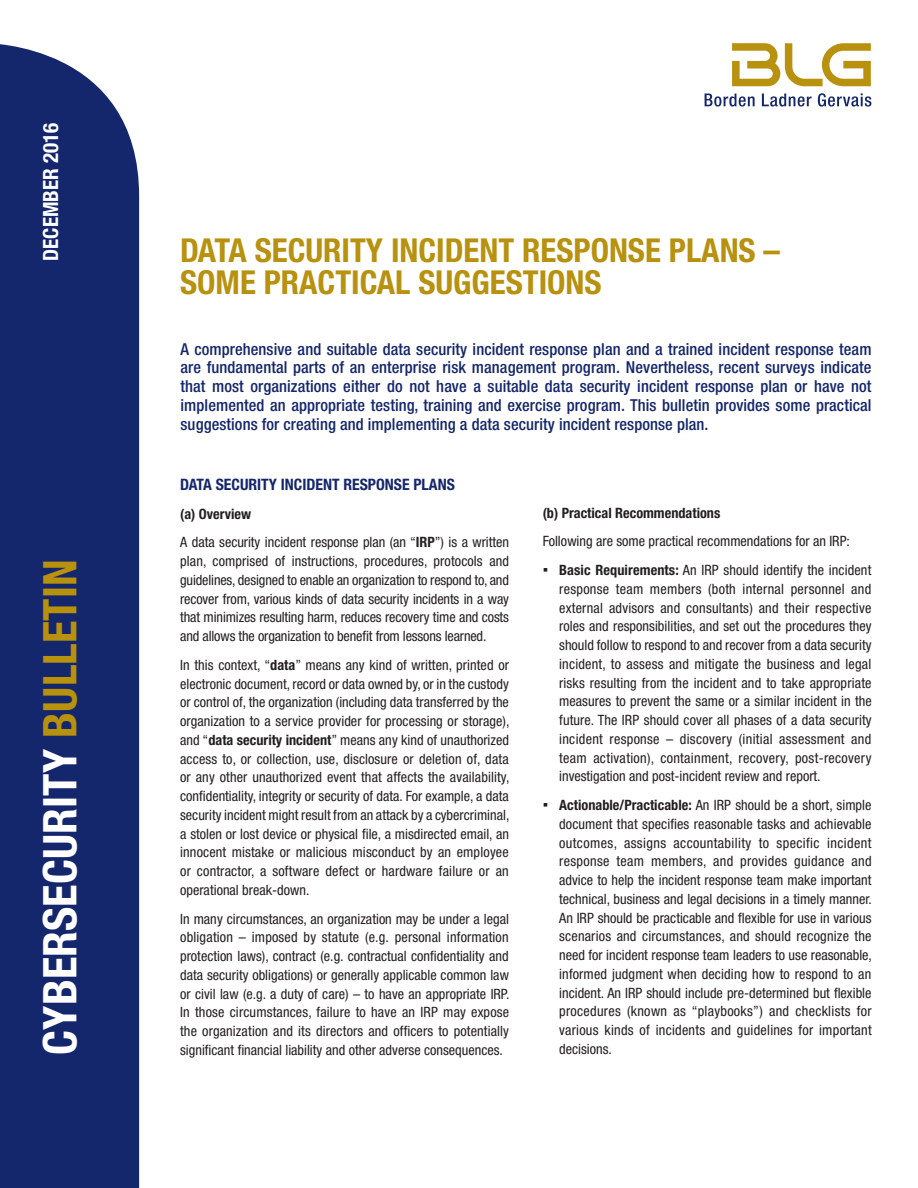
<style>
.page{position:relative;width:918px;height:1188px;background:#fff}
.page>*{position:absolute;margin:0;border:0;box-sizing:border-box;transform-origin:0 0}
.t1{font:700 condensed 46.5px "Helvetica Neue LT Pro";letter-spacing:.005em;color:#fff}
.Headline{font:700 condensed 33px/31.5px "Helvetica Neue LT Pro";color:#b8910f}
.t2{font:700 condensed 21px "Helvetica Neue LT Pro";color:#fff}
.Blue_text_-_Body{font:500 condensed 16.5px/18.8px "Helvetica Neue LT Pro";letter-spacing:.005em;color:#15276c;text-align:justify}
.t3{font:700 condensed 15.75px "Helvetica Neue LT Pro";color:#15276c}
.Body_-__full_justify{font:condensed 14.25px/18.8px "Helvetica Neue LT Pro";color:#231f20;text-align:justify}
.BULLET{font:condensed 14.25px/18.8px "Helvetica Neue LT Pro";color:#231f20;text-align:justify}
.Body_-__full_justify-2{font:700 condensed 14.25px "Helvetica Neue LT Pro";color:#231f20}
.s1{color:#b8910f}
.s2{font-weight:700}
.s3{font-family:"Arial";font-stretch:normal;font-size:15.75px}
</style>
<div class="page">
<div style="left:0;top:44px;width:139px;height:1144px;background:#15276c"></div>
<svg style="left:705px;top:94px;width:50px;height:13px"></svg>
<svg style="left:762px;top:94px;width:50px;height:13px"></svg>
<svg style="left:818px;top:93px;width:53px;height:14px"></svg>
<svg style="left:732px;top:43px;width:139px;height:43px"></svg>
<p class="t2" style="left:38px;top:261px;width:139px;rotate:-90deg">DECEMBER 2016</p>
<p class="t1" style="left:32px;top:1055px;width:497px;rotate:-90deg">CYBERSECURITY <span class="s1">BULLETIN</span></p>
<p class="Headline" style="left:180px;top:234px;width:602px">DATA SECURITY INCIDENT RESPONSE PLANS –<br>SOME PRACTICAL SUGGESTIONS</p>
<p class="Blue_text_-_Body" style="left:181px;top:339px;width:693px">A comprehensive and suitable data security incident response plan and a trained incident response team are fundamental parts of an enterprise risk management program. Nevertheless, recent surveys indicate that most organizations either do not have a suitable data security incident response plan or have not implemented an appropriate testing, training and exercise program. This bulletin provides some practical suggestions for creating and implementing a data security incident response plan.</p>
<p class="t3" style="left:180px;top:475px;width:276px">DATA SECURITY INCIDENT RESPONSE PLANS</p>
<p class="Body_-__full_justify-2" style="left:180px;top:505px;width:72px">(a) Overview</p>
<p class="Body_-__full_justify" style="left:180px;top:533px;width:330px">A data security incident response plan (an “<span class="s2">IRP</span>”) is a written plan, comprised of instructions, procedures, protocols and guidelines, designed to enable an organization to respond to, and recover from, various kinds of data security incidents in a way that minimizes resulting harm, reduces recovery time and costs and allows the organization to benefit from lessons learned.</p>
<p class="Body_-__full_justify" style="left:180px;top:655px;width:331px">In this context, “<span class="s2">data</span>” means any kind of written, printed or electronic document, record or data owned by, or in the custody or control of, the organization (including data transferred by the organization to a service provider for processing or storage), and “<span class="s2">data security incident</span>” means any kind of unauthorized access to, or collection, use, disclosure or deletion of, data or any other unauthorized event that affects the availability, confidentiality, integrity or security of data. For example, a data security incident might result from an attack by a cybercriminal, a stolen or lost device or physical file, a misdirected email, an innocent mistake or malicious misconduct by an employee or contractor, a software defect or hardware failure or an operational break-down.</p>
<p class="Body_-__full_justify" style="left:180px;top:909px;width:331px">In many circumstances, an organization may be under a legal obligation – imposed by statute (e.g. personal information protection laws), contract (e.g. contractual confidentiality and data security obligations) or generally applicable common law or civil law (e.g. a duty of care) – to have an appropriate IRP.<br>In those circumstances, failure to have an IRP may expose the organization and its directors and officers to potentially significant financial liability and other adverse consequences.</p>
<p class="Body_-__full_justify-2" style="left:543px;top:504px;width:179px">(b) Practical Recommendations</p>
<p class="Body_-__full_justify" style="left:543px;top:532px;width:309px">Following are some practical recommendations for an IRP:</p>
<p class="BULLET" style="left:559px;top:561px;width:314px;text-indent:-16px"><span class="s3">▪</span> <span class="s2">Basic Requirements:</span> An IRP should identify the incident response team members (both internal personnel and external advisors and consultants) and their respective roles and responsibilities, and set out the procedures they should follow to respond to and recover from a data security incident, to assess and mitigate the business and legal risks resulting from the incident and to take appropriate measures to prevent the same or a similar incident in the future. The IRP should cover all phases of a data security incident response – discovery (initial assessment and team activation), containment, recovery, post-recovery investigation and post-incident review and report.</p>
<p class="BULLET" style="left:559px;top:796px;width:314px;text-indent:-16px"><span class="s3">▪</span> <span class="s2">Actionable/Practicable:</span> An IRP should be a short, simple document that specifies reasonable tasks and achievable outcomes, assigns accountability to specific incident response team members, and provides guidance and advice to help the incident response team make important technical, business and legal decisions in a timely manner.<br>An IRP should be practicable and flexible for use in various scenarios and circumstances, and should recognize the need for incident response team leaders to use reasonable, informed judgment when deciding how to respond to an incident. An IRP should include pre-determined but flexible procedures (known as “playbooks”) and checklists for various kinds of incidents and guidelines for important decisions.</p>
</div>
